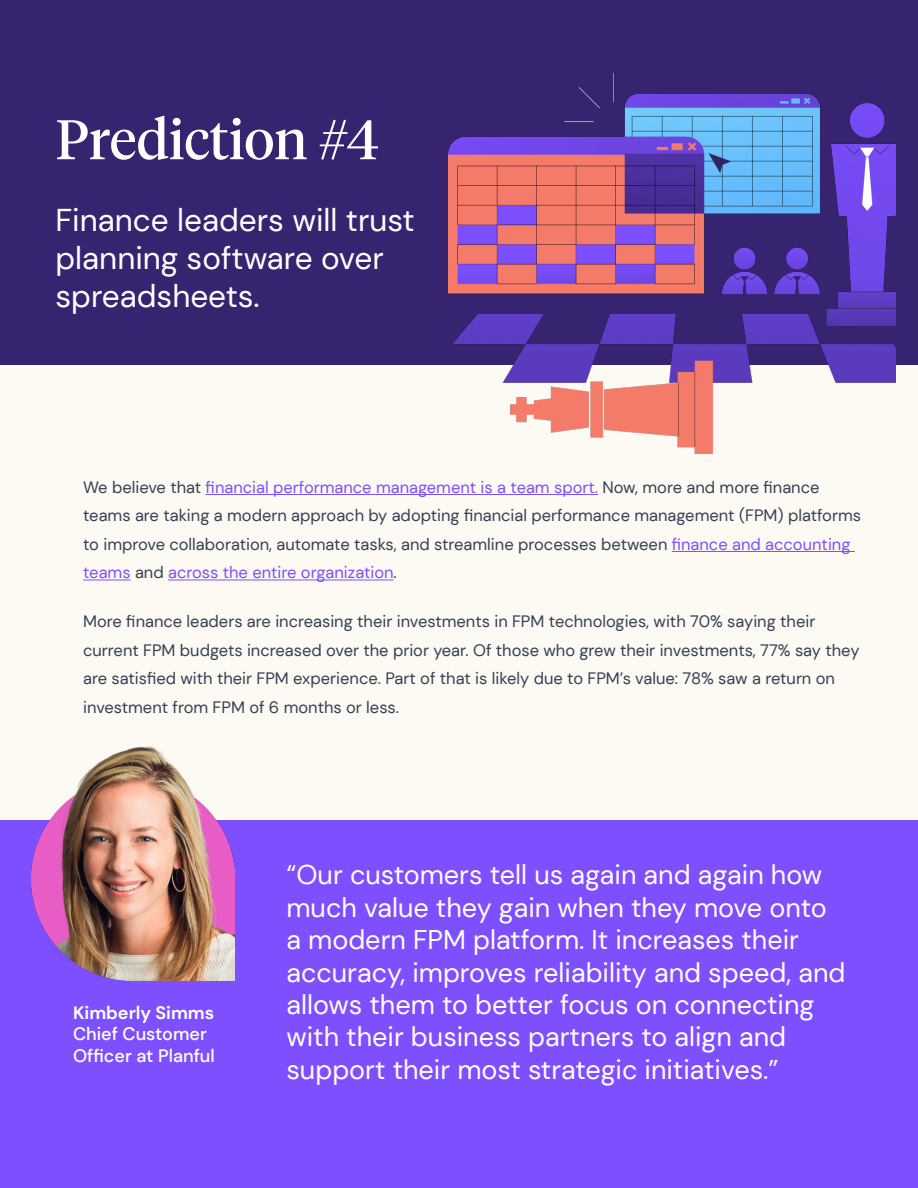
<style>
.page{position:relative;width:918px;height:1188px;background:#fcfaf2}
.page>*{position:absolute;margin:0;border:0;box-sizing:border-box;transform-origin:0 0}
.t1{font:55.5px "Tiempos Headline";color:#fff}
.t2{font:31.5px/37.8px "DM Sans";color:#fff}
.t3{font:27px/32.4px "DM Sans";color:#fff}
.t4{font:500 18px/21.6px "DM Sans";color:#fff}
.t5{font:700 18px "DM Sans";color:#fff}
.t6{font:16.5px/28.5px "DM Sans";color:#344054}
.s1{color:#7d4fff}
</style>
<div class="page">
<div style="left:0;top:0;width:918px;height:364px;background:#362470"></div>
<hr style="left:206px;top:494px;width:392px;height:1px;background:#7d4fff">
<hr style="left:672px;top:551px;width:183px;height:1px;background:#7d4fff">
<hr style="left:83px;top:580px;width:48px;height:1px;background:#7d4fff">
<hr style="left:168px;top:580px;width:226px;height:1px;background:#7d4fff">
<div style="left:0;top:821px;width:918px;height:367px;background:#7d4fff"></div>
<img style="left:31px;top:745px;width:204px;height:236px">
<img style="left:448px;top:74px;width:447px;height:380px">
<h1 class="t1" style="left:56px;top:102px;width:325px">Prediction #4</h1>
<h2 class="t2" style="left:56px;top:201px;width:361px">Finance leaders will trust planning software over spreadsheets.</h2>
<p class="t6" style="left:83px;top:473px;width:779px">We believe that <span class="s1">financial performance management is a team sport.</span> Now, more and more finance teams are taking a modern approach by adopting financial performance management (FPM) platforms to improve collaboration, automate tasks, and streamline processes between <span class="s1">finance and accounting teams</span> and <span class="s1">across the entire organization</span>.</p>
<p class="t6" style="left:83px;top:607px;width:778px">More finance leaders are increasing their investments in FPM technologies, with 70% saying their current FPM budgets increased over the prior year. Of those who grew their investments, 77% say they are satisfied with their FPM experience. Part of that is likely due to FPM’s value: 78% saw a return on investment from FPM of 6 months or less.</p>
<p class="t5" style="left:73px;top:1001px;width:143px">Kimberly Simms</p>
<p class="t4" style="left:73px;top:1023px;width:143px">Chief Customer<br>Officer at Planful</p>
<p class="t3" style="left:286px;top:859px;width:560px">“Our customers tell us again and again how much value they gain when they move onto a modern FPM platform. It increases their accuracy, improves reliability and speed, and allows them to better focus on connecting with their business partners to align and support their most strategic initiatives.”</p>
</div>
